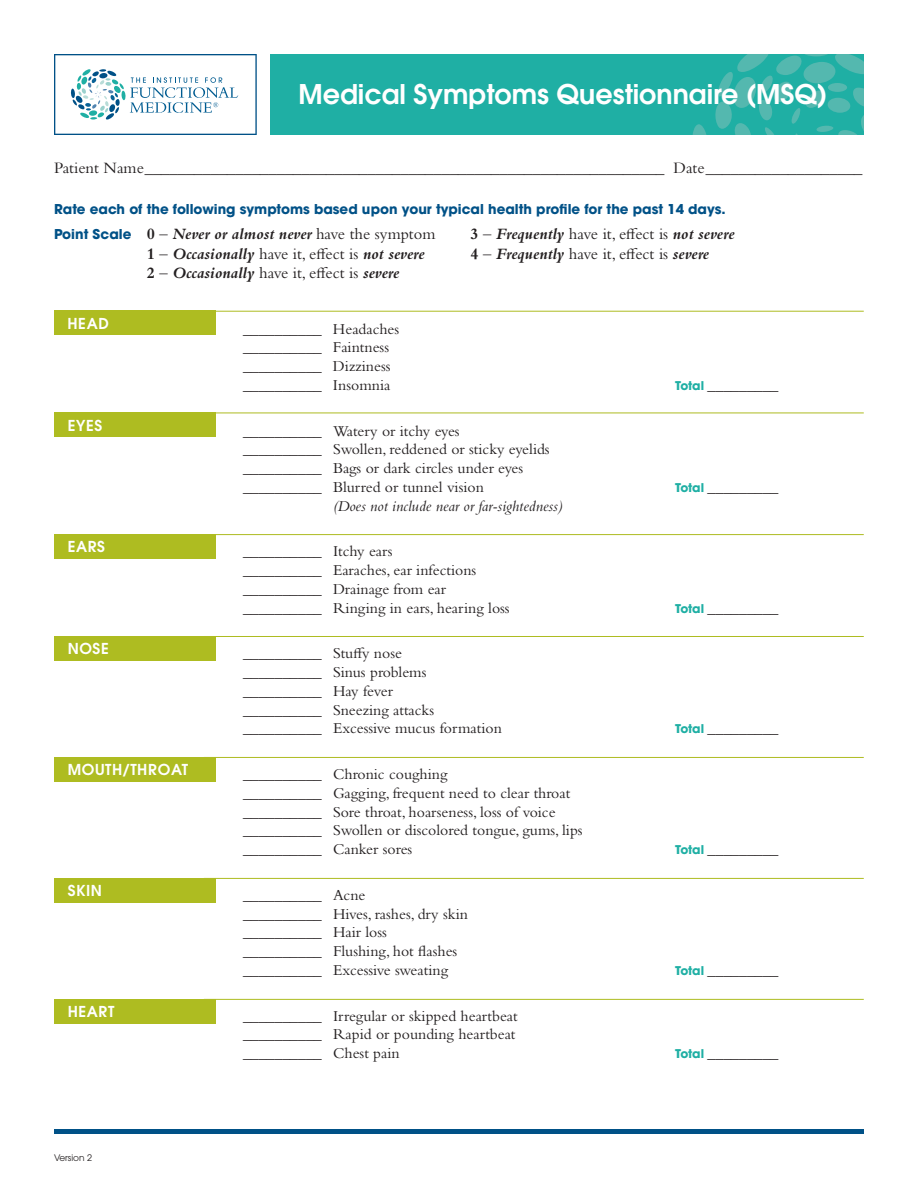
<style>
.page{position:relative;width:918px;height:1188px;background:#fff}
.page>*{position:absolute;margin:0;border:0;box-sizing:border-box;transform-origin:0 0}
.t1{font:600 27px "ITC Avant Garde Std";color:#fff}
.t2{font:italic 700 16.5px/19.5px "Bembo Std";color:#231f20}
.t3{font:16.5px "Bembo Std";color:#231f20}
.t4{font:15.75px/18.8px "Bembo Std";color:#231f20}
.t5{font:italic 15.75px "Bembo Std";color:#231f20}
.t6{font:600 15px "ITC Avant Garde Std";letter-spacing:.04em;color:#fff}
.t7{font:700 13.5px "ITC Avant Garde Std";color:#005187}
.t8{font:9px "ITC Avant Garde Std";color:#231f20}
.s1{font-family:"ITC Avant Garde Std";font-style:normal;font-size:13.5px;color:#005187}
.s2{font-style:normal}
.s3{font-weight:400;font-style:normal}
.s4{font-family:"ITC Avant Garde Std";font-weight:700;font-size:12px;color:#1fafa4}
</style>
<div class="page">
<div style="left:54px;top:1129px;width:810px;height:5px;background:#005187"></div>
<div style="left:270px;top:54px;width:594px;height:81px;background:#1fafa4"></div>
<svg style="left:693px;top:124px;width:13px;height:11px"></svg>
<svg style="left:715px;top:54px;width:149px;height:81px"></svg>
<svg style="left:54px;top:54px;width:203px;height:81px"></svg>
<div style="left:54px;top:413px;width:162px;height:24px;background:#aebc21"></div>
<hr style="left:204px;top:413px;width:660px;height:1px;background:#aebc21">
<div style="left:54px;top:534px;width:162px;height:25px;background:#aebc21"></div>
<hr style="left:204px;top:534px;width:660px;height:1px;background:#aebc21">
<div style="left:54px;top:636px;width:162px;height:24px;background:#aebc21"></div>
<hr style="left:204px;top:636px;width:660px;height:1px;background:#aebc21">
<div style="left:54px;top:757px;width:162px;height:24px;background:#aebc21"></div>
<hr style="left:204px;top:757px;width:660px;height:1px;background:#aebc21">
<div style="left:54px;top:878px;width:162px;height:24px;background:#aebc21"></div>
<hr style="left:204px;top:878px;width:660px;height:1px;background:#aebc21">
<div style="left:54px;top:999px;width:162px;height:24px;background:#aebc21"></div>
<hr style="left:204px;top:999px;width:660px;height:1px;background:#aebc21">
<div style="left:54px;top:311px;width:162px;height:24px;background:#aebc21"></div>
<hr style="left:204px;top:311px;width:660px;height:1px;background:#aebc21">
<h1 class="t1" style="left:299px;top:77px;width:531px">Medical Symptoms Questionnaire (MSQ)</h1>
<p class="t3" style="left:54px;top:158px;width:810px">Patient Name_______________________________________________________________ Date___________________</p>
<p class="t7" style="left:54px;top:200px;width:673px">Rate each of the following symptoms based upon your typical health profile for the past 14 days.</p>
<p class="t2" style="left:147px;top:224px;width:290px;text-indent:-93px"><span class="s1">Point Scale</span> <span class="s2">0</span> <span class="s3">–</span> Never or almost never <span class="s3">have the symptom<br></span><span class="s2">1</span> <span class="s3">–</span> Occasionally <span class="s3">have it, effect is</span> not severe<br><span class="s2">2</span> <span class="s3">–</span> Occasionally <span class="s3">have it, effect is</span> severe</p>
<p class="t2" style="left:470px;top:224px;width:266px"><span class="s2">3</span> <span class="s3">–</span> Frequently <span class="s3">have it, effect is</span> not severe<br><span class="s2">4</span> <span class="s3">–</span> Frequently <span class="s3">have it, effect is</span> severe</p>
<p class="t6" style="left:68px;top:314px;width:43px">HEAD</p>
<p class="t4" style="left:243px;top:319px;width:158px">__________ Headaches __________ Faintness __________ Dizziness __________ Insomnia</p>
<p class="t4" style="left:675px;top:375px;width:105px"><span class="s4">Total</span> _________</p>
<p class="t6" style="left:68px;top:415px;width:36px">EYES</p>
<p class="t4" style="left:243px;top:421px;width:308px">__________ Watery or itchy eyes<br>__________ Swollen, reddened or sticky eyelids __________ Bags or dark circles under eyes __________ Blurred or tunnel vision</p>
<p class="t4" style="left:675px;top:477px;width:105px"><span class="s4">Total</span> _________</p>
<p class="t6" style="left:68px;top:537px;width:39px">EARS</p>
<p class="t5" style="left:333px;top:496px;width:231px">(Does not include near or far-sightedness)</p>
<p class="t4" style="left:243px;top:542px;width:268px">__________ Itchy ears<br>__________ Earaches, ear infections __________ Drainage from ear __________ Ringing in ears, hearing loss</p>
<p class="t4" style="left:675px;top:598px;width:105px"><span class="s4">Total</span> _________</p>
<p class="t6" style="left:68px;top:639px;width:43px">NOSE</p>
<p class="t4" style="left:243px;top:644px;width:260px">__________ Stuffy nose<br>__________ Sinus problems __________ Hay fever<br>__________ Sneezing attacks __________ Excessive mucus formation</p>
<p class="t4" style="left:675px;top:719px;width:105px"><span class="s4">Total</span> _________</p>
<p class="t6" style="left:68px;top:760px;width:122px">MOUTH/THROAT</p>
<p class="t4" style="left:243px;top:764px;width:341px">__________ Chronic coughing<br>__________ Gagging, frequent need to clear throat __________ Sore throat, hoarseness, loss of voice __________ Swollen or discolored tongue, gums, lips __________ Canker sores</p>
<p class="t4" style="left:675px;top:839px;width:105px"><span class="s4">Total</span> _________</p>
<p class="t6" style="left:68px;top:881px;width:36px">SKIN</p>
<p class="t4" style="left:243px;top:885px;width:227px">__________ Acne<br>__________ Hives, rashes, dry skin __________ Hair loss __________ Flushing, hot flashes __________ Excessive sweating</p>
<p class="t4" style="left:675px;top:960px;width:105px"><span class="s4">Total</span> _________</p>
<p class="t6" style="left:68px;top:1002px;width:48px">HEART</p>
<p class="t4" style="left:243px;top:1006px;width:276px">__________ Irregular or skipped heartbeat __________ Rapid or pounding heartbeat __________ Chest pain</p>
<p class="t4" style="left:675px;top:1043px;width:105px"><span class="s4">Total</span> _________</p>
<p class="t8" style="left:54px;top:1152px;width:40px">Version 2</p>
</div>
